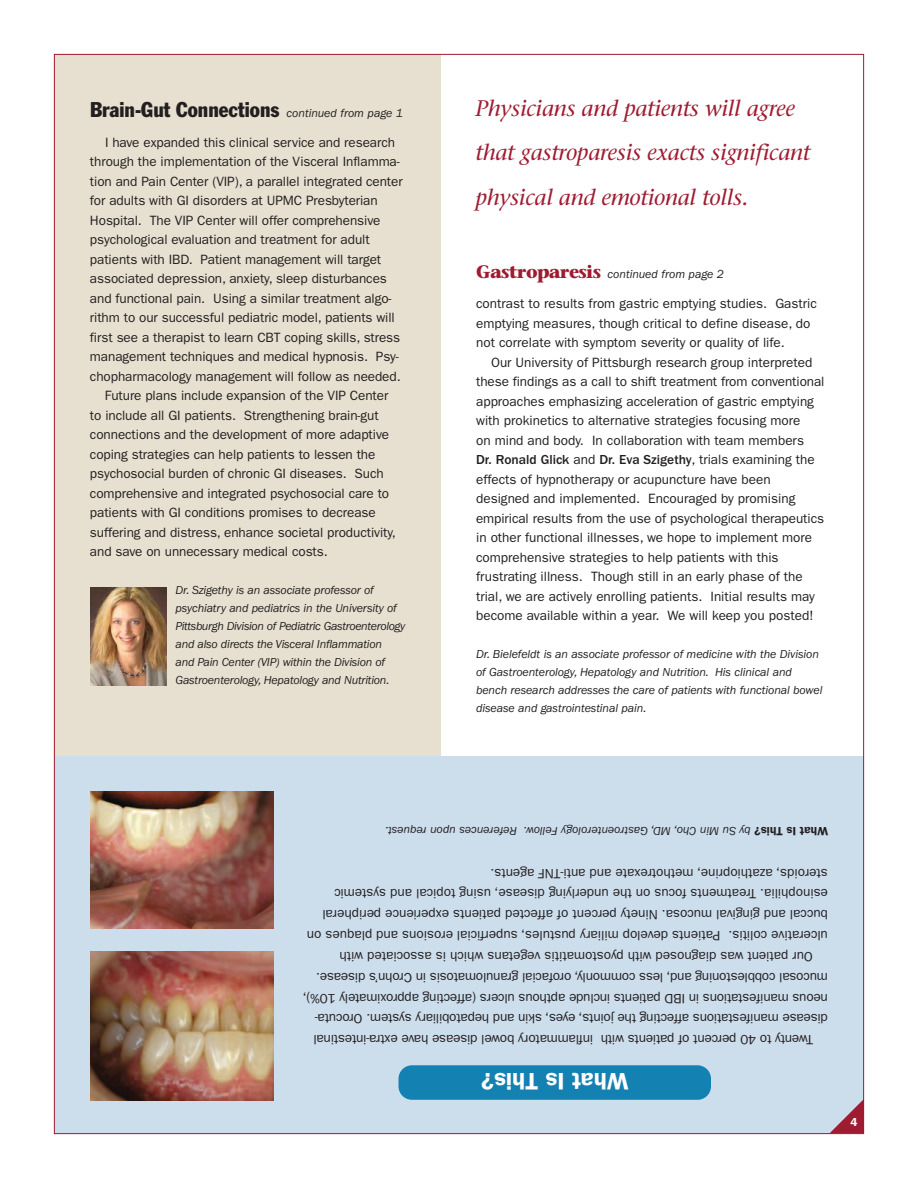
<style>
.page{position:relative;width:918px;height:1188px;background:#fff}
.page>*{position:absolute;margin:0;border:0;box-sizing:border-box;transform-origin:0 0}
.t1{font:600 24px "Franklin Gothic";color:#fff}
.t2{font:italic 22.5px/45px "Stone Serif";letter-spacing:-.01em;color:#9f1b31}
.t3{font:condensed 21px "Franklin Gothic";color:#231f20}
.t4{font:13.5px/19.5px "Franklin Gothic";letter-spacing:-.005em;color:#231f20}
.t5{font:italic 12px/18px "Franklin Gothic";letter-spacing:-.01em;color:#231f20}
.t6{font:600 11.7px "Franklin Gothic";color:#fff}
.s1{font-style:italic;font-stretch:normal;font-size:12px}
.s2{font-family:"Stone Serif";font-weight:700;font-style:normal;font-size:18px;color:#9f1b31}
.s3{font-weight:500}
.s4{font-weight:600;font-style:normal}
</style>
<div class="page">
<div style="left:54px;top:54px;width:387px;height:702px;background:#e7e0d0"></div>
<div style="left:54px;top:756px;width:810px;height:378px;background:#ccddec"></div>
<svg style="left:831px;top:1101px;width:31px;height:31px"></svg>
<img style="left:90px;top:951px;width:183px;height:150px">
<img style="left:90px;top:791px;width:183px;height:137px">
<img style="left:90px;top:587px;width:76px;height:99px">
<div style="left:399px;top:1065px;width:312px;height:35px;background:#1381b2;border-radius:14px"></div>
<h3 class="t3" style="left:90px;top:102px;width:314px">Brain-Gut Connections <span class="s1">continued from page 1</span></h3>
<p class="t4" style="left:105px;top:133px;width:292px">I have expanded this clinical service and research</p>
<p class="t4" style="left:90px;top:153px;width:311px">through the implementation of the Visceral Inflamma-</p>
<p class="t4" style="left:90px;top:172px;width:314px">tion and Pain Center (VIP), a parallel integrated center</p>
<p class="t4" style="left:90px;top:192px;width:289px">for adults with GI disorders at UPMC Presbyterian</p>
<p class="t4" style="left:90px;top:211px;width:292px">Hospital. The VIP Center will offer comprehensive</p>
<p class="t4" style="left:90px;top:231px;width:281px">psychological evaluation and treatment for adult</p>
<p class="t4" style="left:90px;top:250px;width:293px">patients with IBD. Patient management will target</p>
<p class="t4" style="left:90px;top:270px;width:298px">associated depression, anxiety, sleep disturbances</p>
<p class="t4" style="left:90px;top:289px;width:303px">and functional pain. Using a similar treatment algo-</p>
<p class="t4" style="left:90px;top:309px;width:306px">rithm to our successful pediatric model, patients will</p>
<p class="t4" style="left:90px;top:328px;width:312px">first see a therapist to learn CBT coping skills, stress</p>
<p class="t4" style="left:90px;top:348px;width:310px">management techniques and medical hypnosis. Psy-</p>
<p class="t4" style="left:90px;top:367px;width:312px">chopharmacology management will follow as needed.</p>
<p class="t4" style="left:105px;top:387px;width:285px">Future plans include expansion of the VIP Center</p>
<p class="t4" style="left:90px;top:406px;width:290px">to include all GI patients. Strengthening brain-gut</p>
<p class="t4" style="left:90px;top:426px;width:301px">connections and the development of more adaptive</p>
<p class="t4" style="left:90px;top:445px;width:287px">coping strategies can help patients to lessen the</p>
<p class="t4" style="left:90px;top:465px;width:295px">psychosocial burden of chronic GI diseases. Such</p>
<p class="t4" style="left:90px;top:484px;width:301px">comprehensive and integrated psychosocial care to</p>
<p class="t4" style="left:90px;top:504px;width:287px">patients with GI conditions promises to decrease</p>
<p class="t4" style="left:90px;top:523px;width:307px">suffering and distress, enhance societal productivity,</p>
<p class="t4" style="left:90px;top:543px;width:239px">and save on unnecessary medical costs.</p>
<p class="t5" style="left:175px;top:582px;width:231px">Dr. Szigethy is an associate professor of psychiatry and pediatrics in the University of Pittsburgh Division of Pediatric Gastroenterology and also directs the Visceral Inflammation<br>and Pain Center (VIP) within the Division of Gastroenterology, Hepatology and Nutrition.</p>
<h2 class="t2" style="left:475px;top:88px;width:336px">Physicians and patients will agree that gastroparesis exacts significant physical and emotional tolls.</h2>
<p class="t5" style="left:476px;top:266px;width:249px"><span class="s2">Gastroparesis</span> continued from page 2</p>
<p class="t4" style="left:476px;top:295px;width:342px">contrast to results from gastric emptying studies. Gastric emptying measures, though critical to define disease, do not correlate with symptom severity or quality of life.</p>
<p class="t4" style="left:476px;top:354px;width:350px;text-indent:15px">Our University of Pittsburgh research group interpreted these findings as a call to shift treatment from conventional approaches emphasizing acceleration of gastric emptying with prokinetics to alternative strategies focusing more<br>on mind and body. In collaboration with team members<br><span class="s3">Dr. Ronald Glick</span> and <span class="s3">Dr. Eva Szigethy</span>, trials examining the effects of hypnotherapy or acupuncture have been designed and implemented. Encouraged by promising empirical results from the use of psychological therapeutics in other functional illnesses, we hope to implement more comprehensive strategies to help patients with this frustrating illness. Though still in an early phase of the trial, we are actively enrolling patients. Initial results may become available within a year. We will keep you posted!</p>
<p class="t5" style="left:476px;top:646px;width:348px">Dr. Bielefeldt is an associate professor of medicine with the Division of Gastroenterology, Hepatology and Nutrition. His clinical and bench research addresses the care of patients with functional bowel disease and gastrointestinal pain.</p>
<p class="t5" style="left:517px;top:839px;width:134px;rotate:-180deg">R secne r e f e nopu . t seuqe r</p>
<p class="t5" style="left:828px;top:839px;width:306px;rotate:-180deg"><span class="s4">W t ah s I ?s i hT</span> yb uS M n i M, ohC D G, ygo l o r e t neo r t sa wo l l eF .</p>
<p class="t4" style="left:828px;top:945px;width:507px;line-height:20.9px;rotate:-180deg">ev i tareclu .si t i loc<br>dnal accub ml av i gn i g N. asocu y t en i t nec r ep de t ce f f af o s t ne i t ap ecne i r epxe l a r ehp i r ep mt ae r T. a i l i hpon i se s t ne suco f no eh t gn i y l r ednu gn i su, esaes i d dnal ac i po t me t sys c i<br>m,eni rpoihtaza,sdiorets et axer t oht e dna NT - i t na F . s t nega</p>
<p class="t4" style="left:720px;top:944px;width:415px;rotate:-180deg">s t ne i t aP po l eved m y r a i l i sno i so r el a i c i f r epus, se l u t sup dna seuqa l p no</p>
<p class="t4" style="left:813px;top:965px;width:475px;rotate:-180deg">O r u t ne i t ap w sa desonga i d w h t i mo t soyp s i t i t a sna t egev w hc i h s i de t a i cossa w h t i</p>
<p class="t4" style="left:828px;top:986px;width:513px;rotate:-180deg">m gn i no t se l bbocl asocu sse l , dna mo c m mo l una r gl a i ca f o r o, y l no s i so t a n i C s ’ nho r . esaes i d</p>
<p class="t4" style="left:828px;top:1007px;width:527px;rotate:-180deg">suoen m sno i t a t se f i na n i B I D s t ne i t ap edu l cn i suoh t pa s r ec l u gn i t ce f f a ( mi xo r ppa y l e t a %01 , )</p>
<p class="t4" style="left:828px;top:1028px;width:515px;rotate:-180deg">esaes i d m snoi tatsef ina gni tcef fa eht ni ks,seye,stnioj dna yrai l ibotapeh metsys O. -atucor</p>
<p class="t4" style="left:593px;top:1049px;width:281px;rotate:-180deg">ma l f n i m y r o t a wob esaes i dl e evah l an i t se t n i - a r t xe</p>
<p class="t4" style="left:813px;top:1049px;width:214px;rotate:-180deg">wT ytne ot 04 stnei tapfotnecrep w ht i</p>
<h1 class="t1" style="left:628px;top:1089px;width:149px;rotate:-180deg">W t ah s I ?s i hT</h1>
<p class="t6" style="left:850px;top:1118px;width:9px">4</p>
</div>
